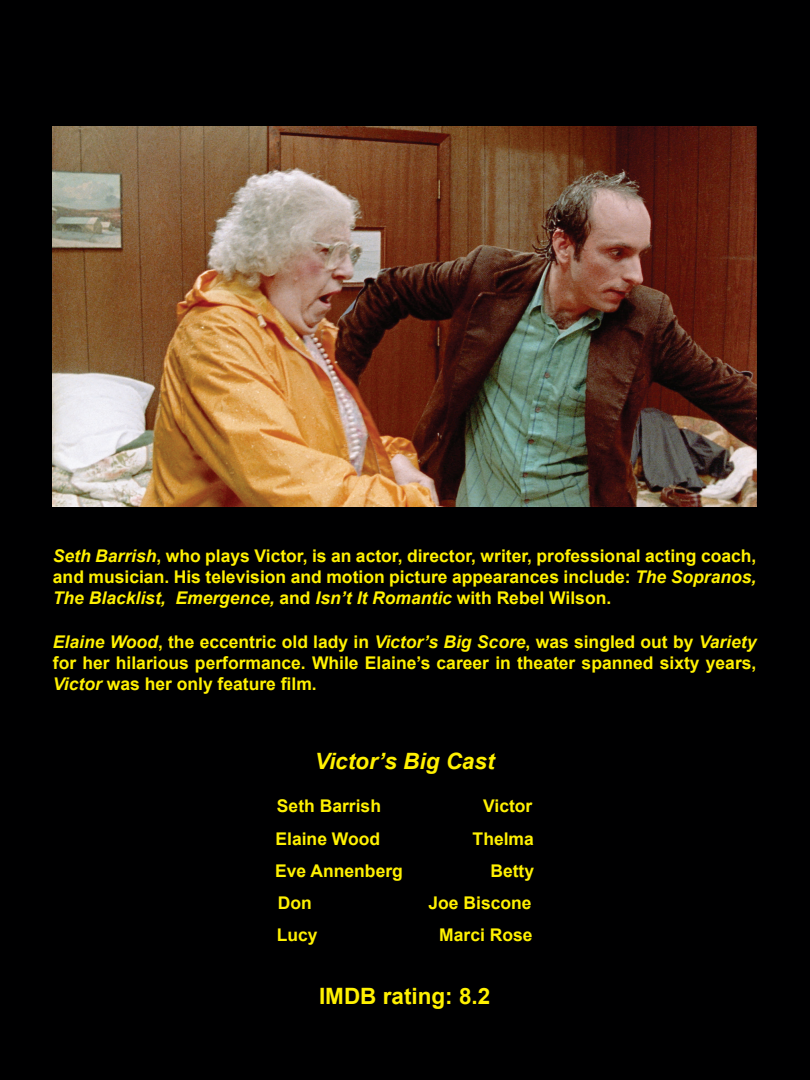
<style>
.page{position:relative;width:810px;height:1080px;background:#000001}
.page>*{position:absolute;margin:0;border:0;box-sizing:border-box;transform-origin:0 0}
.t1{font:italic 700 22.5px "Arial";color:#fff101}
.t2{font:700 22.5px "Arial";color:#fff101}
.t3{font:700 17.5px/21px "Arial";color:#fff101;text-align:justify}
.s1{font-style:italic}
</style>
<div class="page">
<img style="left:53px;top:127px;width:703px;height:380px">
<p class="t3" style="left:53px;top:546px;width:705px"><span class="s1">Seth Barrish</span>, who plays Victor, is an actor, director, writer, professional acting coach, and musician. His television and motion picture appearances include: <span class="s1">The Sopranos, The Blacklist, Emergence,</span> and <span class="s1">Isn’t It Romantic</span> with Rebel Wilson.</p>
<p class="t3" style="left:53px;top:631px;width:705px"><span class="s1">Elaine Wood</span>, the eccentric old lady in <span class="s1">Victor’s Big Score</span>, was singled out by <span class="s1">Variety </span>for her hilarious performance. While Elaine’s career in theater spanned sixty years, <span class="s1">Victor</span> was her only feature film.</p>
<p class="t1" style="left:315px;top:749px;width:181px">Victor’s Big Cast</p>
<p class="t3" style="left:277px;top:796px;width:106px">Seth Barrish</p>
<p class="t3" style="left:483px;top:796px;width:51px">Victor</p>
<p class="t3" style="left:276px;top:828px;width:106px">Elaine Wood</p>
<p class="t3" style="left:473px;top:828px;width:63px">Thelma</p>
<p class="t3" style="left:275px;top:860px;width:129px">Eve Annenberg</p>
<p class="t3" style="left:490px;top:860px;width:45px">Betty</p>
<p class="t3" style="left:278px;top:893px;width:36px">Don</p>
<p class="t3" style="left:429px;top:893px;width:105px">Joe Biscone</p>
<p class="t3" style="left:277px;top:925px;width:42px">Lucy</p>
<p class="t3" style="left:439px;top:925px;width:95px">Marci Rose</p>
<p class="t2" style="left:319px;top:983px;width:173px">IMDB rating: 8.2</p>
</div>
